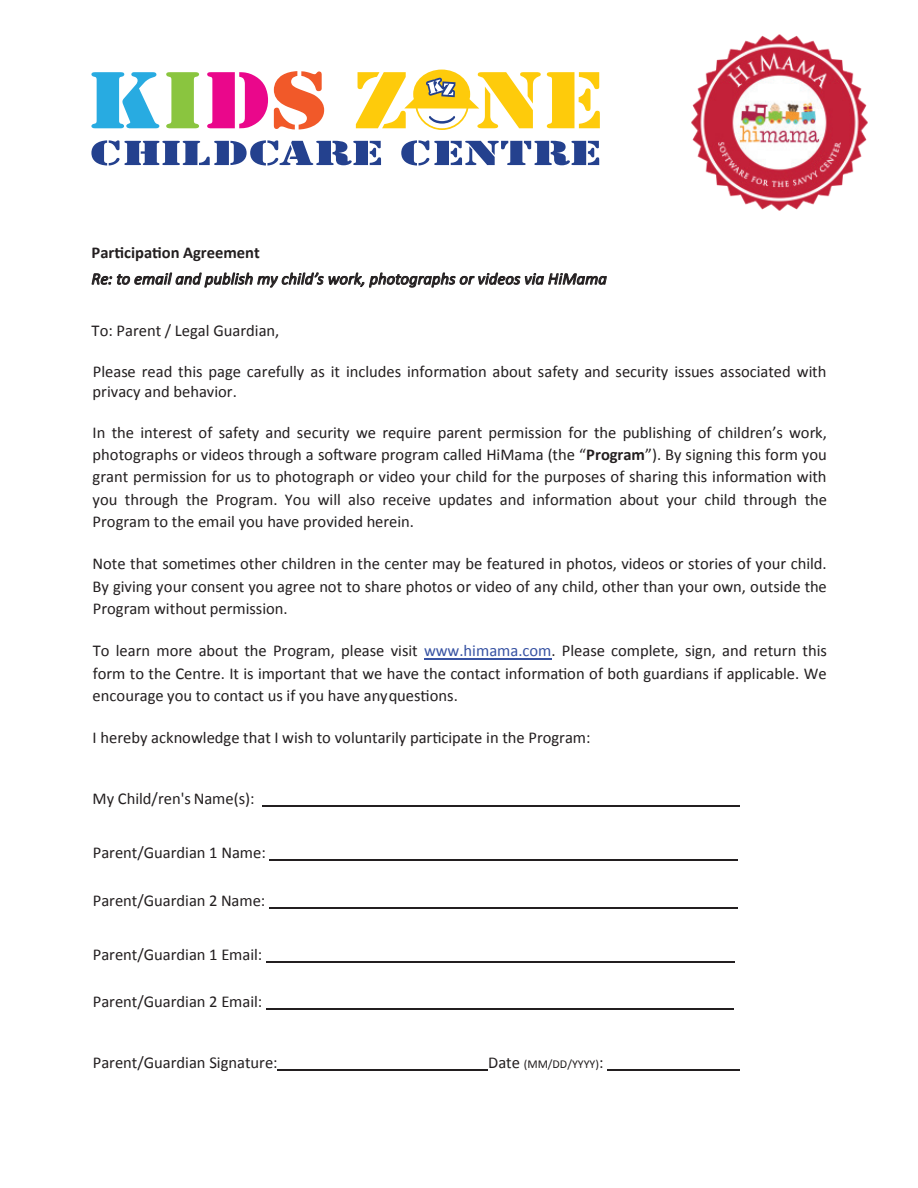
<style>
.page{position:relative;width:918px;height:1188px;background:#fff}
.page>*{position:absolute;margin:0;border:0;box-sizing:border-box;transform-origin:0 0}
.t1{font:16.5px/22.2px "Calibri";color:#231f20;text-align:justify}
.t2{font:italic 16.5px "Calibri";letter-spacing:.005em;color:#231f20}
.t3{font:700 16.5px "Calibri";letter-spacing:-.005em;color:#231f20}
.t4{font:12px "Calibri";letter-spacing:-.005em;color:#231f20}
.s1{font-weight:700}
.s2{color:#3853a3}
.s3{font-size:16.5px}
</style>
<div class="page">
<hr style="left:424px;top:658px;width:128px;height:1px;background:#3853a3">
<hr style="left:262px;top:806px;width:478px;height:1px;background:#231f20">
<hr style="left:269px;top:860px;width:469px;height:1px;background:#231f20">
<hr style="left:269px;top:908px;width:468px;height:1px;background:#231f20">
<hr style="left:266px;top:962px;width:469px;height:1px;background:#231f20">
<hr style="left:266px;top:1009px;width:468px;height:1px;background:#231f20">
<hr style="left:278px;top:1070px;width:210px;height:1px;background:#231f20">
<hr style="left:607px;top:1070px;width:133px;height:1px;background:#231f20">
<img style="left:692px;top:35px;width:175px;height:175px">
<svg style="left:91px;top:72px;width:68px;height:56px"></svg>
<svg style="left:166px;top:72px;width:33px;height:56px"></svg>
<svg style="left:274px;top:71px;width:50px;height:58px"></svg>
<svg style="left:207px;top:72px;width:61px;height:56px"></svg>
<svg style="left:547px;top:72px;width:53px;height:56px"></svg>
<svg style="left:91px;top:140px;width:508px;height:26px"></svg>
<svg style="left:356px;top:70px;width:185px;height:60px"></svg>
<svg style="left:92px;top:272px;width:515px;height:16px"></svg>
<p class="t3" style="left:92px;top:242px;width:170px">Participation Agreement</p>
<p class="t2" style="left:91px;top:268px;width:517px">Re: to email and publish my child’s work, photographs or videos via HiMama</p>
<p class="t1" style="left:92px;top:320px;width:189px">To: Parent / Legal Guardian,</p>
<p class="t1" style="left:93px;top:362px;width:735px;line-height:20px">Please read this page carefully as it includes information about safety and security issues associated with privacy and behavior.</p>
<p class="t1" style="left:93px;top:422px;width:736px">In the interest of safety and security we require parent permission for the publishing of children’s work, photographs or videos through a software program called HiMama (the “<span class="s1">Program</span>”). By signing this form you grant permission for us to photograph or video your child for the purposes of sharing this information with you through the Program. You will also receive updates and information about your child through the Program to the email you have provided herein.</p>
<p class="t1" style="left:92px;top:553px;width:736px">Note that sometimes other children in the center may be featured in photos, videos or stories of your child.<br>By giving your consent you agree not to share photos or video of any child, other than your own, outside the Program without permission.</p>
<p class="t1" style="left:93px;top:640px;width:736px">To learn more about the Program, please visit <span class="s2">www.himama.com</span>. Please complete, sign, and return this form to the Centre. It is important that we have the contact information of both guardians if applicable. We encourage you to contact us if you have any questions.</p>
<p class="t1" style="left:93px;top:727px;width:500px">I hereby acknowledge that I wish to voluntarily participate in the Program:</p>
<p class="t1" style="left:93px;top:787px;width:164px">My Child/ren's Name(s):</p>
<p class="t1" style="left:93px;top:841px;width:175px">Parent/Guardian 1 Name:</p>
<p class="t1" style="left:93px;top:889px;width:174px">Parent/Guardian 2 Name:</p>
<p class="t1" style="left:93px;top:943px;width:171px">Parent/Guardian 1 Email:</p>
<p class="t1" style="left:93px;top:991px;width:171px">Parent/Guardian 2 Email:</p>
<p class="t1" style="left:93px;top:1052px;width:186px">Parent/Guardian Signature:</p>
<p class="t4" style="left:488px;top:1057px;width:117px"><span class="s3">Date</span> (MM/DD/YYYY)<span class="s3">:</span></p>
</div>
